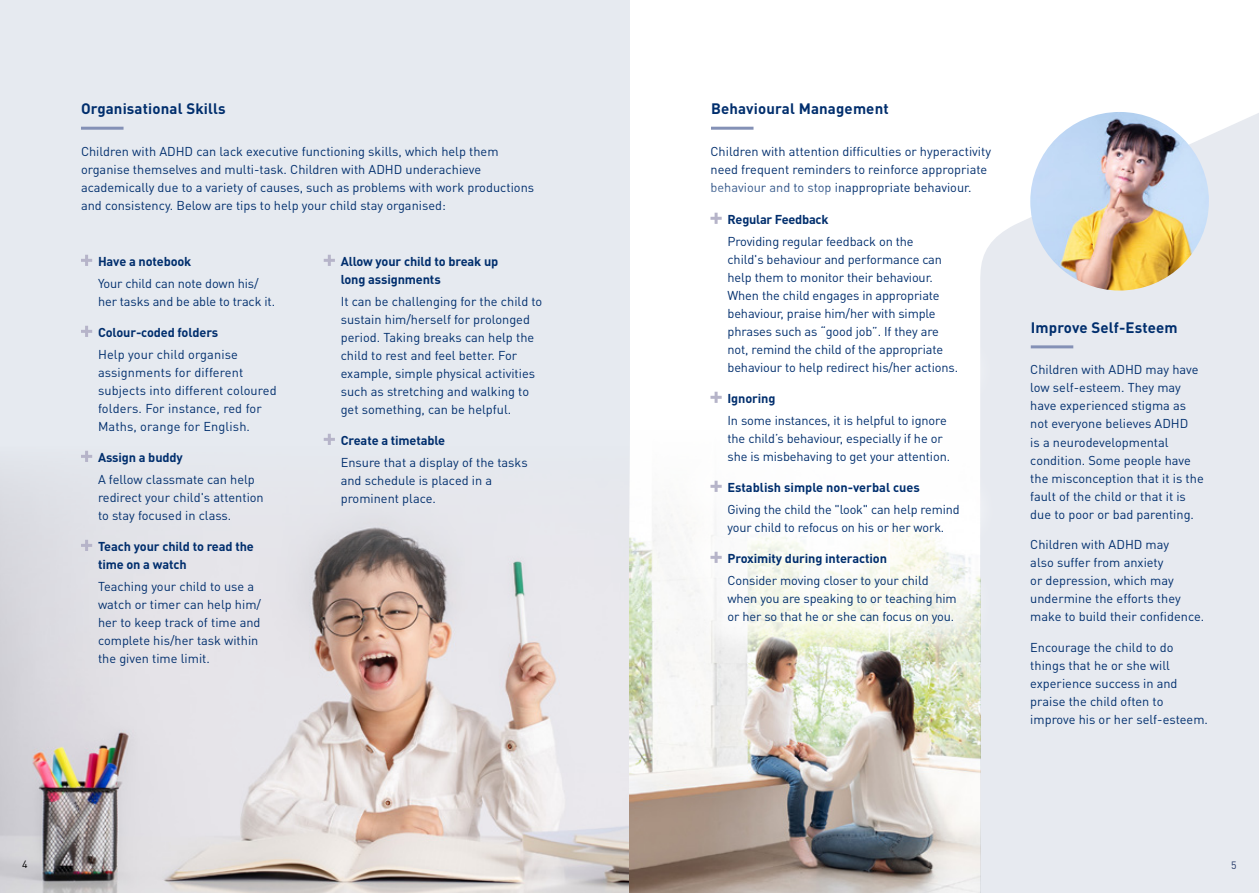
<style>
.page{position:relative;width:1259px;height:893px;background:#fff}
.page>*{position:absolute;margin:0;border:0;box-sizing:border-box;transform-origin:0 0}
.t1{font:700 15px "DINOT";letter-spacing:.01em;color:#002e6d}
.t2{font:12.75px/18px "DINOT";color:#002e6d}
.t3{font:700 12.75px/18px "DINOT";letter-spacing:-.01em;color:#002e6d}
.t4{font:10.5px "DINOT";color:#000}
.t5{font:10.5px "DINOT";color:#1f3464}
</style>
<div class="page">
<div style="left:0;top:0;width:629px;height:893px;background:#e6eaf0"></div>
<img style="left:0;top:450px;width:629px;height:443px">
<img style="left:629px;top:431px;width:351px;height:462px">
<div style="left:980px;top:112px;width:279px;height:781px;background:#e7eaf0"></div>
<hr style="left:81px;top:127px;width:43px;height:3px;background:#8491b6">
<hr style="left:711px;top:127px;width:42px;height:3px;background:#8491b6">
<hr style="left:1030px;top:345px;width:43px;height:3px;background:#8491b6">
<svg style="left:324px;top:255px;width:11px;height:11px"></svg>
<svg style="left:324px;top:434px;width:11px;height:11px"></svg>
<svg style="left:81px;top:255px;width:11px;height:11px"></svg>
<svg style="left:81px;top:326px;width:11px;height:11px"></svg>
<svg style="left:81px;top:451px;width:11px;height:11px"></svg>
<svg style="left:81px;top:540px;width:11px;height:11px"></svg>
<img style="left:1030px;top:112px;width:179px;height:179px;border-radius:89px">
<div style="left:670px;top:173px;width:329px;height:490px;background:#fff;opacity:.75"></div>
<svg style="left:710px;top:213px;width:11px;height:11px"></svg>
<svg style="left:710px;top:392px;width:11px;height:11px"></svg>
<svg style="left:710px;top:481px;width:11px;height:11px"></svg>
<svg style="left:710px;top:552px;width:11px;height:11px"></svg>
<p class="t1" style="left:81px;top:99px;width:146px">Organisational Skills</p>
<p class="t2" style="left:81px;top:142px;width:455px">Children with ADHD can lack executive functioning skills, which help them organise themselves and multi-task. Children with ADHD underachieve academically due to a variety of causes, such as problems with work productions and consistency. Below are tips to help your child stay organised:</p>
<p class="t3" style="left:98px;top:252px;width:95px">Have a notebook</p>
<p class="t2" style="left:98px;top:274px;width:179px">Your child can note down his/ her tasks and be able to track it.</p>
<p class="t3" style="left:98px;top:323px;width:122px">Colour-coded folders</p>
<p class="t2" style="left:98px;top:345px;width:180px">Help your child organise assignments for different subjects into different coloured folders. For instance, red for<br>Maths, orange for English.</p>
<p class="t3" style="left:98px;top:448px;width:86px">Assign a buddy</p>
<p class="t2" style="left:98px;top:470px;width:167px">A fellow classmate can help redirect your child's attention to stay focused in class.</p>
<p class="t3" style="left:98px;top:537px;width:157px">Teach your child to read the time on a watch</p>
<p class="t2" style="left:98px;top:577px;width:165px">Teaching your child to use a watch or timer can help him/ her to keep track of time and complete his/her task within the given time limit.</p>
<p class="t3" style="left:341px;top:252px;width:159px">Allow your child to break up long assignments</p>
<p class="t2" style="left:341px;top:292px;width:203px">It can be challenging for the child to sustain him/herself for prolonged period. Taking breaks can help the child to rest and feel better. For example, simple physical activities such as stretching and walking to get something, can be helpful.</p>
<p class="t3" style="left:341px;top:431px;width:106px">Create a timetable</p>
<p class="t2" style="left:341px;top:453px;width:188px">Ensure that a display of the tasks and schedule is placed in a prominent place.</p>
<p class="t4" style="left:22px;top:857px;width:7px">4</p>
<p class="t1" style="left:711px;top:99px;width:179px">Behavioural Management</p>
<p class="t2" style="left:710px;top:142px;width:282px">Children with attention difficulties or hyperactivity need frequent reminders to reinforce appropriate behaviour and to stop inappropriate behaviour.</p>
<p class="t3" style="left:727px;top:210px;width:103px">Regular Feedback</p>
<p class="t2" style="left:727px;top:232px;width:232px">Providing regular feedback on the<br>child's behaviour and performance can help them to monitor their behaviour.<br>When the child engages in appropriate behaviour, praise him/her with simple phrases such as “good job”. If they are not, remind the child of the appropriate behaviour to help redirect his/her actions.</p>
<p class="t3" style="left:727px;top:389px;width:49px">Ignoring</p>
<p class="t2" style="left:727px;top:411px;width:224px">In some instances, it is helpful to ignore the child’s behaviour, especially if he or she is misbehaving to get your attention.</p>
<p class="t3" style="left:727px;top:478px;width:194px">Establish simple non-verbal cues</p>
<p class="t2" style="left:727px;top:500px;width:234px">Giving the child the "look" can help remind your child to refocus on his or her work.</p>
<p class="t3" style="left:727px;top:549px;width:161px">Proximity during interaction</p>
<p class="t2" style="left:727px;top:571px;width:231px">Consider moving closer to your child when you are speaking to or teaching him or her so that he or she can focus on you.</p>
<p class="t1" style="left:1030px;top:317px;width:148px">Improve Self-Esteem</p>
<p class="t2" style="left:1030px;top:360px;width:175px">Children with ADHD may have low self-esteem. They may have experienced stigma as not everyone believes ADHD<br>is a neurodevelopmental condition. Some people have the misconception that it is the fault of the child or that it is due to poor or bad parenting.</p>
<p class="t2" style="left:1030px;top:535px;width:175px">Children with ADHD may<br>also suffer from anxiety<br>or depression, which may undermine the efforts they make to build their confidence.</p>
<p class="t2" style="left:1030px;top:638px;width:179px">Encourage the child to do things that he or she will experience success in and praise the child often to improve his or her self-esteem.</p>
<p class="t5" style="left:1231px;top:858px;width:7px">5</p>
</div>
